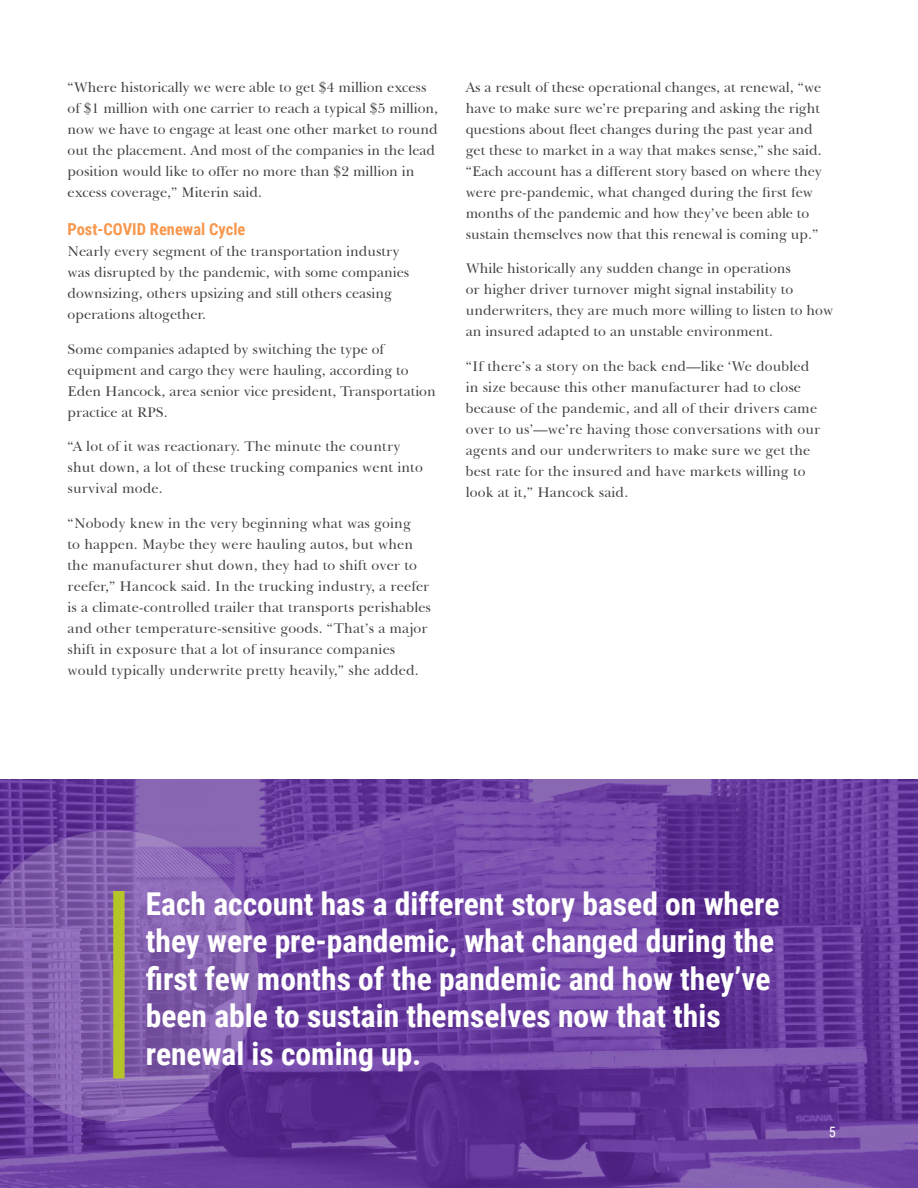
<style>
.page{position:relative;width:918px;height:1188px;background:#fff}
.page>*{position:absolute;margin:0;border:0;box-sizing:border-box;transform-origin:0 0}
.t1{font:700 31.5px/37.5px "Roboto Condensed";color:#fff}
.Subheader_2{font:700 16.5px "Roboto Condensed";color:#f8974d}
.Body_Text{font:14.25px/21px "Baskerville BT";color:#414042}
.t2{font:14.25px "Roboto Condensed";color:#fff}
</style>
<div class="page">
<svg style="left:0;top:780px;width:918px;height:408px;background:#683c9d"></svg>
<svg style="left:0;top:830px;width:259px;height:291px;background:#7f5aac"></svg>
<div style="left:113px;top:891px;width:12px;height:187px;background:#b5c428"></div>
<p class="Body_Text" style="left:68px;top:77px;width:372px">“Where historically we were able to get $4 million excess of $1 million with one carrier to reach a typical $5 million, now we have to engage at least one other market to round out the placement. And most of the companies in the lead position would like to offer no more than $2 million in excess coverage,” Miterin said.</p>
<p class="Subheader_2" style="left:68px;top:218px;width:179px">Post-COVID Renewal Cycle</p>
<p class="Body_Text" style="left:68px;top:241px;width:343px">Nearly every segment of the transportation industry was disrupted by the pandemic, with some companies downsizing, others upsizing and still others ceasing operations altogether.</p>
<p class="Body_Text" style="left:68px;top:338px;width:370px">Some companies adapted by switching the type of equipment and cargo they were hauling, according to Eden Hancock, area senior vice president, Transportation practice at RPS.</p>
<p class="Body_Text" style="left:68px;top:436px;width:357px">“A lot of it was reactionary. The minute the country shut down, a lot of these trucking companies went into survival mode.</p>
<p class="Body_Text" style="left:68px;top:512px;width:365px">“Nobody knew in the very beginning what was going<br>to happen. Maybe they were hauling autos, but when the manufacturer shut down, they had to shift over to reefer,” Hancock said. In the trucking industry, a reefer is a climate-controlled trailer that transports perishables and other temperature-sensitive goods. “That’s a major shift in exposure that a lot of insurance companies would typically underwrite pretty heavily,” she added.</p>
<p class="Body_Text" style="left:466px;top:77px;width:358px">As a result of these operational changes, at renewal, “we have to make sure we’re preparing and asking the right questions about fleet changes during the past year and get these to market in a way that makes sense,” she said. “Each account has a different story based on where they were pre-pandemic, what changed during the first few months of the pandemic and how they’ve been able to sustain themselves now that this renewal is coming up.”</p>
<p class="Body_Text" style="left:466px;top:258px;width:369px">While historically any sudden change in operations<br>or higher driver turnover might signal instability to underwriters, they are much more willing to listen to how an insured adapted to an unstable environment.</p>
<p class="Body_Text" style="left:466px;top:356px;width:356px">“If there’s a story on the back end—like ‘We doubled in size because this other manufacturer had to close because of the pandemic, and all of their drivers came over to us’—we’re having those conversations with our agents and our underwriters to make sure we get the best rate for the insured and have markets willing to look at it,” Hancock said.</p>
<p class="t1" style="left:146px;top:884px;width:635px">Each account has a different story based on where they were pre-pandemic, what changed during the first few months of the pandemic and how they’ve been able to sustain themselves now that this renewal is coming up.</p>
<p class="t2" style="left:829px;top:1122px;width:9px">5</p>
</div>
